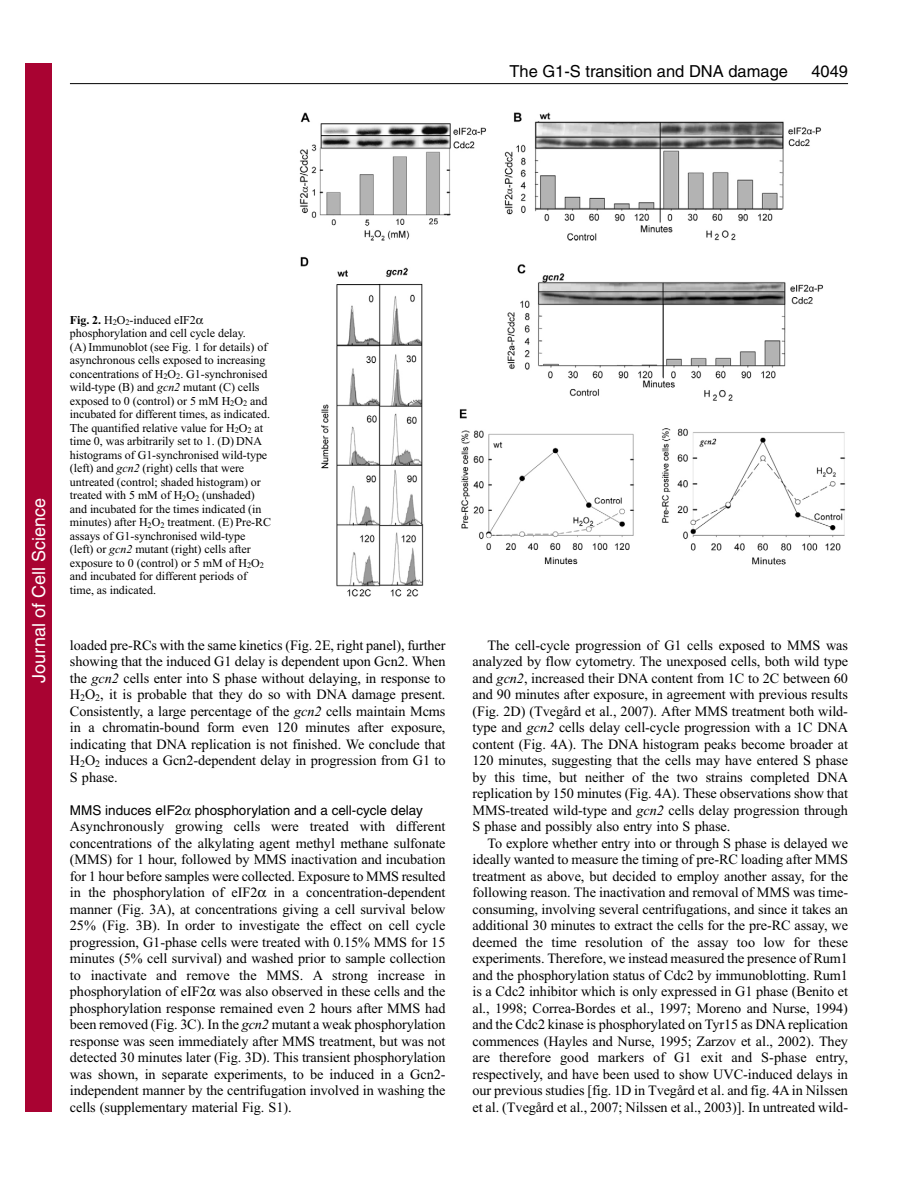
<style>
.page{position:relative;width:918px;height:1188px;background:#fff}
.page>*{position:absolute;margin:0;border:0;box-sizing:border-box;transform-origin:0 0}
.t1{font:18px "Helvetica";color:#fff}
.t2{font:16.5px "Helvetica";color:#000}
.t3{font:14.25px/16.5px "Times New Roman";letter-spacing:-.005em;color:#000;text-align:justify}
.t4{font:13.5px "Helvetica";color:#000}
.t5{font:12px/13.5px "Times New Roman";letter-spacing:-.005em;color:#000}
.s1{font-weight:700}
.s2{font-style:italic}
</style>
<div class="page">
<hr style="left:70px;top:83px;width:778px;height:1px;background:#000">
<img style="left:299px;top:112px;width:547px;height:485px">
<div style="left:26px;top:64px;width:26px;height:1048px;background:#a90332"></div>
<p class="t2" style="left:509px;top:65px;width:280px">The G1-S transition and DNA damage</p>
<p class="t2" style="left:811px;top:65px;width:38px">4049</p>
<p class="t1" style="left:28px;top:683px;width:186px;rotate:-90deg">Journal of Cell Science</p>
<p class="t5" style="left:70px;top:314px;width:203px"><span class="s1">Fig. 2.</span> H<sub>2</sub>O<sub>2</sub>-induced eIF2 phosphorylation and cell cycle delay.<br>(A) Immunoblot (see Fig. 1 for details) of asynchronous cells exposed to increasing concentrations of H<sub>2</sub>O<sub>2</sub>. G1-synchronised wild-type (B) and <span class="s2">gcn2</span> mutant (C) cells exposed to 0 (control) or 5 mM H<sub>2</sub>O<sub>2</sub> and incubated for different times, as indicated.<br>The quantified relative value for H<sub>2</sub>O<sub>2</sub> at time 0, was arbitrarily set to 1. (D) DNA histograms of G1-synchronised wild-type (left) and <span class="s2">gcn2</span> (right) cells that were untreated (control; shaded histogram) or treated with 5 mM of H<sub>2</sub>O<sub>2</sub> (unshaded) and incubated for the times indicated (in minutes) after H<sub>2</sub>O<sub>2</sub> treatment. (E) Pre-RC assays of G1-synchronised wild-type (left) or <span class="s2">gcn2</span> mutant (right) cells after exposure to 0 (control) or 5 mM of H<sub>2</sub>O<sub>2 </sub>and incubated for different periods of time, as indicated.</p>
<p class="t3" style="left:70px;top:638px;width:377px">loaded pre-RCs with the same kinetics (Fig. 2E, right panel), further showing that the induced G1 delay is dependent upon Gcn2. When the <span class="s2">gcn2</span> cells enter into S phase without delaying, in response to H<sub>2</sub>O<sub>2</sub>, it is probable that they do so with DNA damage present.<br>Consistently, a large percentage of the <span class="s2">gcn2</span> cells maintain Mcms in a chromatin-bound form even 120 minutes after exposure, indicating that DNA replication is not finished. We conclude that H<sub>2</sub>O<sub>2</sub> induces a Gcn2-dependent delay in progression from G1 to S phase.</p>
<p class="t4" style="left:70px;top:805px;width:354px">MMS induces eIF2 phosphorylation and a cell-cycle delay</p>
<p class="t3" style="left:70px;top:819px;width:377px">Asynchronously growing cells were treated with different concentrations of the alkylating agent methyl methane sulfonate (MMS) for 1 hour, followed by MMS inactivation and incubation for 1 hour before samples were collected. Exposure to MMS resulted in the phosphorylation of eIF2 in a concentration-dependent manner (Fig. 3A), at concentrations giving a cell survival below 25% (Fig. 3B). In order to investigate the effect on cell cycle progression, G1-phase cells were treated with 0.15% MMS for 15 minutes (5% cell survival) and washed prior to sample collection to inactivate and remove the MMS. A strong increase in phosphorylation of eIF2 was also observed in these cells and the phosphorylation response remained even 2 hours after MMS had been removed (Fig. 3C). In the <span class="s2">gcn2</span> mutant a weak phosphorylation response was seen immediately after MMS treatment, but was not detected 30 minutes later (Fig. 3D). This transient phosphorylation was shown, in separate experiments, to be induced in a Gcn2- independent manner by the centrifugation involved in washing the cells (supplementary material Fig. S1).</p>
<p class="t3" style="left:472px;top:638px;width:377px;text-indent:15px">The cell-cycle progression of G1 cells exposed to MMS was analyzed by flow cytometry. The unexposed cells, both wild type and <span class="s2">gcn2</span>, increased their DNA content from 1C to 2C between 60 and 90 minutes after exposure, in agreement with previous results (Fig. 2D) (Tvegård et al., 2007). After MMS treatment both wild&shy;type and <span class="s2">gcn2</span> cells delay cell-cycle progression with a 1C DNA content (Fig. 4A). The DNA histogram peaks become broader at 120 minutes, suggesting that the cells may have entered S phase by this time, but neither of the two strains completed DNA replication by 150 minutes (Fig. 4A). These observations show that MMS-treated wild-type and <span class="s2">gcn2</span> cells delay progression through S phase and possibly also entry into S phase.</p>
<p class="t3" style="left:472px;top:836px;width:377px;text-indent:15px">To explore whether entry into or through S phase is delayed we ideally wanted to measure the timing of pre-RC loading after MMS treatment as above, but decided to employ another assay, for the following reason. The inactivation and removal of MMS was time&shy;consuming, involving several centrifugations, and since it takes an additional 30 minutes to extract the cells for the pre-RC assay, we deemed the time resolution of the assay too low for these experiments. Therefore, we instead measured the presence of Rum1 and the phosphorylation status of Cdc2 by immunoblotting. Rum1 is a Cdc2 inhibitor which is only expressed in G1 phase (Benito et al., 1998; Correa-Bordes et al., 1997; Moreno and Nurse, 1994) and the Cdc2 kinase is phosphorylated on Tyr15 as DNA replication commences (Hayles and Nurse, 1995; Zarzov et al., 2002). They are therefore good markers of G1 exit and S-phase entry, respectively, and have been used to show UVC-induced delays in our previous studies [fig. 1D in Tvegård et al. and fig. 4A in Nilssen et al. (Tvegård et al., 2007; Nilssen et al., 2003)]. In untreated wild-</p>
</div>
